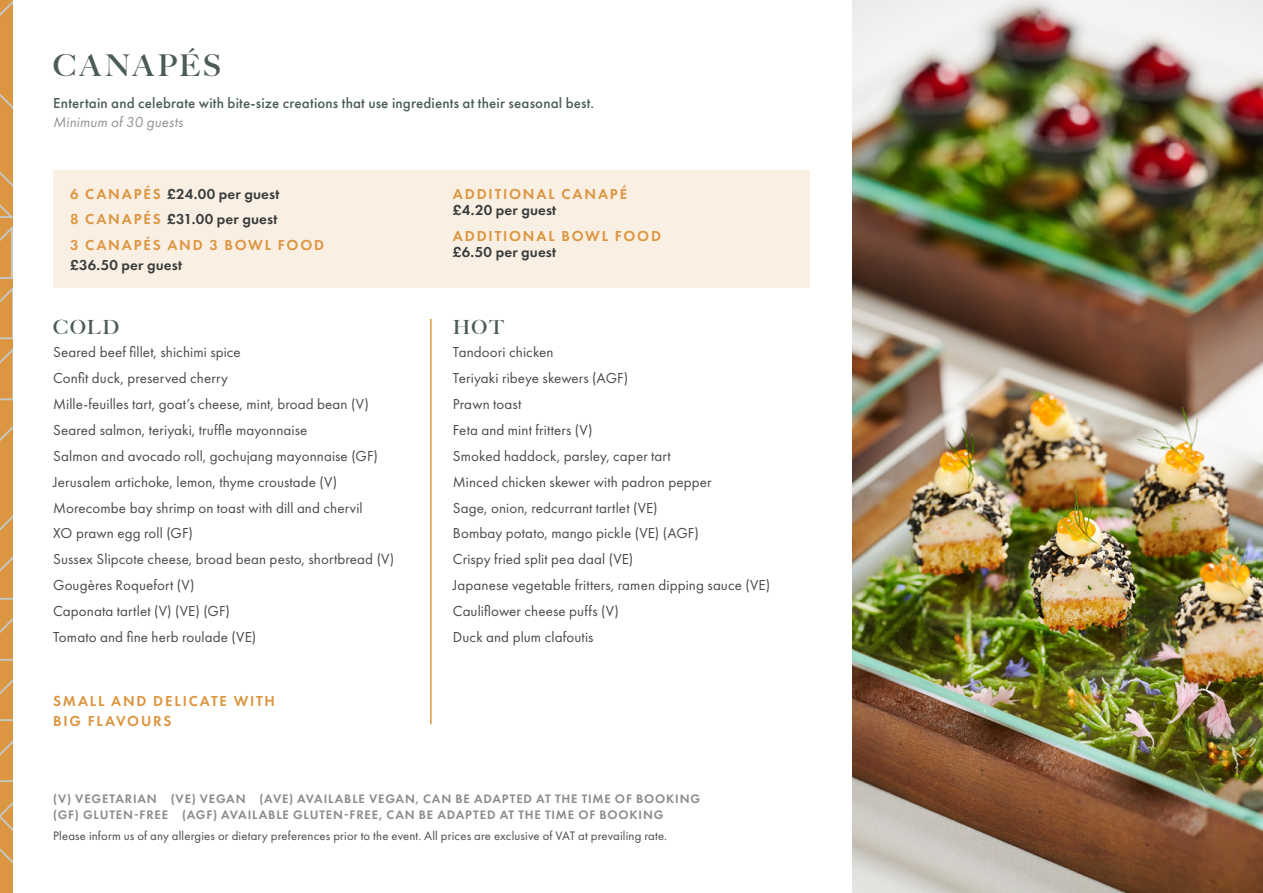
<style>
.page{position:relative;width:1263px;height:893px;background:#fff}
.page>*{position:absolute;margin:0;border:0;box-sizing:border-box;transform-origin:0 0}
.Lv1_Page_Heading{font:700 30px "Big Caslon FB";letter-spacing:.105em;color:#4b5c58}
.Lv1_Subheading{font:700 19.5px "Big Caslon FB";letter-spacing:.095em;color:#4b5c58}
.Body_Copy_1_space_after{font:15px "Futura PT";letter-spacing:.01em;color:#4a4a49}
.Dish_1_space_after{font:500 15px/19.5px "Futura PT";letter-spacing:.01em;color:#4b5c58}
.Lv2_Subheading{font:600 15px/16.5px "Futura PT";letter-spacing:.12em;color:#dc9540}
.Lv2_Subheading-2{font:600 15px "Futura PT";letter-spacing:.025em;color:#383b3b}
.Lv2_Subheading_large_space_before{font:600 15px/19.5px "Futura PT";letter-spacing:.12em;color:#dc9540}
.t1{font:600 12.75px/16.5px "Futura PT";letter-spacing:.065em;color:#8d8b8b}
.t2{font:12.75px "Futura PT";letter-spacing:.015em;color:#4a4a49}
.s1{font-weight:400;font-style:italic;color:#929291}
.s2{color:#dc9540}
.s3{color:#383b3b}
</style>
<div class="page">
<hr style="left:430px;top:319px;width:2px;height:405px;background:#dc9540">
<div style="left:53px;top:170px;width:757px;height:118px;background:#faefe3"></div>
<svg style="left:0;top:0;width:13px;height:893px"></svg>
<img style="left:853px;top:0;width:410px;height:893px">
<p class="Lv1_Page_Heading" style="left:53px;top:47px;width:170px">CANAPÉS</p>
<p class="Dish_1_space_after" style="left:53px;top:93px;width:542px">Entertain and celebrate with bite-size creations that use ingredients at their seasonal best.<br><span class="s1">Minimum of 30 guests</span></p>
<p class="Lv2_Subheading-2" style="left:70px;top:184px;width:211px"><span class="s2">6 CANAPÉS</span> £24.00 per guest</p>
<p class="Lv2_Subheading-2" style="left:70px;top:210px;width:209px"><span class="s2">8 CANAPÉS</span> £31.00 per guest</p>
<p class="Lv2_Subheading" style="left:70px;top:235px;width:256px;line-height:19.5px">3 CANAPÉS AND 3 BOWL FOOD <span class="s3">£36.50 per guest</span></p>
<p class="Lv1_Subheading" style="left:53px;top:315px;width:67px">COLD</p>
<p class="Body_Copy_1_space_after" style="left:53px;top:343px;width:189px">Seared beef fillet, shichimi spice</p>
<p class="Body_Copy_1_space_after" style="left:53px;top:369px;width:176px">Confit duck, preserved cherry</p>
<p class="Body_Copy_1_space_after" style="left:53px;top:395px;width:317px">Mille-feuilles tart, goat’s cheese, mint, broad bean (V)</p>
<p class="Body_Copy_1_space_after" style="left:53px;top:421px;width:256px">Seared salmon, teriyaki, truffle mayonnaise</p>
<p class="Body_Copy_1_space_after" style="left:53px;top:447px;width:326px">Salmon and avocado roll, gochujang mayonnaise (GF)</p>
<p class="Body_Copy_1_space_after" style="left:53px;top:473px;width:286px">Jerusalem artichoke, lemon, thyme croustade (V)</p>
<p class="Body_Copy_1_space_after" style="left:53px;top:499px;width:311px">Morecombe bay shrimp on toast with dill and chervil</p>
<p class="Body_Copy_1_space_after" style="left:53px;top:524px;width:141px">XO prawn egg roll (GF)</p>
<p class="Body_Copy_1_space_after" style="left:53px;top:550px;width:343px">Sussex Slipcote cheese, broad bean pesto, shortbread (V)</p>
<p class="Body_Copy_1_space_after" style="left:53px;top:576px;width:143px">Gougères Roquefort (V)</p>
<p class="Body_Copy_1_space_after" style="left:53px;top:602px;width:178px">Caponata tartlet (V) (VE) (GF)</p>
<p class="Body_Copy_1_space_after" style="left:53px;top:628px;width:205px">Tomato and fine herb roulade (VE)</p>
<p class="Lv2_Subheading_large_space_before" style="left:53px;top:691px;width:223px">SMALL AND DELICATE WITH<br>BIG FLAVOURS</p>
<p class="Lv2_Subheading" style="left:453px;top:185px;width:176px">ADDITIONAL CANAPÉ <span class="s3">£4.20 per guest</span></p>
<p class="Lv2_Subheading" style="left:453px;top:227px;width:210px">ADDITIONAL BOWL FOOD <span class="s3">£6.50 per guest</span></p>
<p class="Lv1_Subheading" style="left:453px;top:315px;width:52px">HOT</p>
<p class="Body_Copy_1_space_after" style="left:453px;top:343px;width:102px">Tandoori chicken</p>
<p class="Body_Copy_1_space_after" style="left:453px;top:369px;width:177px">Teriyaki ribeye skewers (AGF)</p>
<p class="Body_Copy_1_space_after" style="left:453px;top:395px;width:70px">Prawn toast</p>
<p class="Body_Copy_1_space_after" style="left:453px;top:421px;width:141px">Feta and mint fritters (V)</p>
<p class="Body_Copy_1_space_after" style="left:453px;top:447px;width:219px">Smoked haddock, parsley, caper tart</p>
<p class="Body_Copy_1_space_after" style="left:453px;top:473px;width:260px">Minced chicken skewer with padron pepper</p>
<p class="Body_Copy_1_space_after" style="left:453px;top:499px;width:206px">Sage, onion, redcurrant tartlet (VE)</p>
<p class="Body_Copy_1_space_after" style="left:453px;top:524px;width:247px">Bombay potato, mango pickle (VE) (AGF)</p>
<p class="Body_Copy_1_space_after" style="left:453px;top:550px;width:182px">Crispy fried split pea daal (VE)</p>
<p class="Body_Copy_1_space_after" style="left:453px;top:576px;width:319px">Japanese vegetable fritters, ramen dipping sauce (VE)</p>
<p class="Body_Copy_1_space_after" style="left:453px;top:602px;width:167px">Cauliflower cheese puffs (V)</p>
<p class="Body_Copy_1_space_after" style="left:453px;top:628px;width:142px">Duck and plum clafoutis</p>
<p class="t1" style="left:53px;top:790px;width:648px">(V) VEGETARIAN (VE) VEGAN (AVE) AVAILABLE VEGAN, CAN BE ADAPTED AT THE TIME OF BOOKING (GF) GLUTEN-FREE (AGF) AVAILABLE GLUTEN-FREE, CAN BE ADAPTED AT THE TIME OF BOOKING</p>
<p class="t2" style="left:53px;top:828px;width:615px">Please inform us of any allergies or dietary preferences prior to the event. All prices are exclusive of VAT at prevailing rate.</p>
</div>
